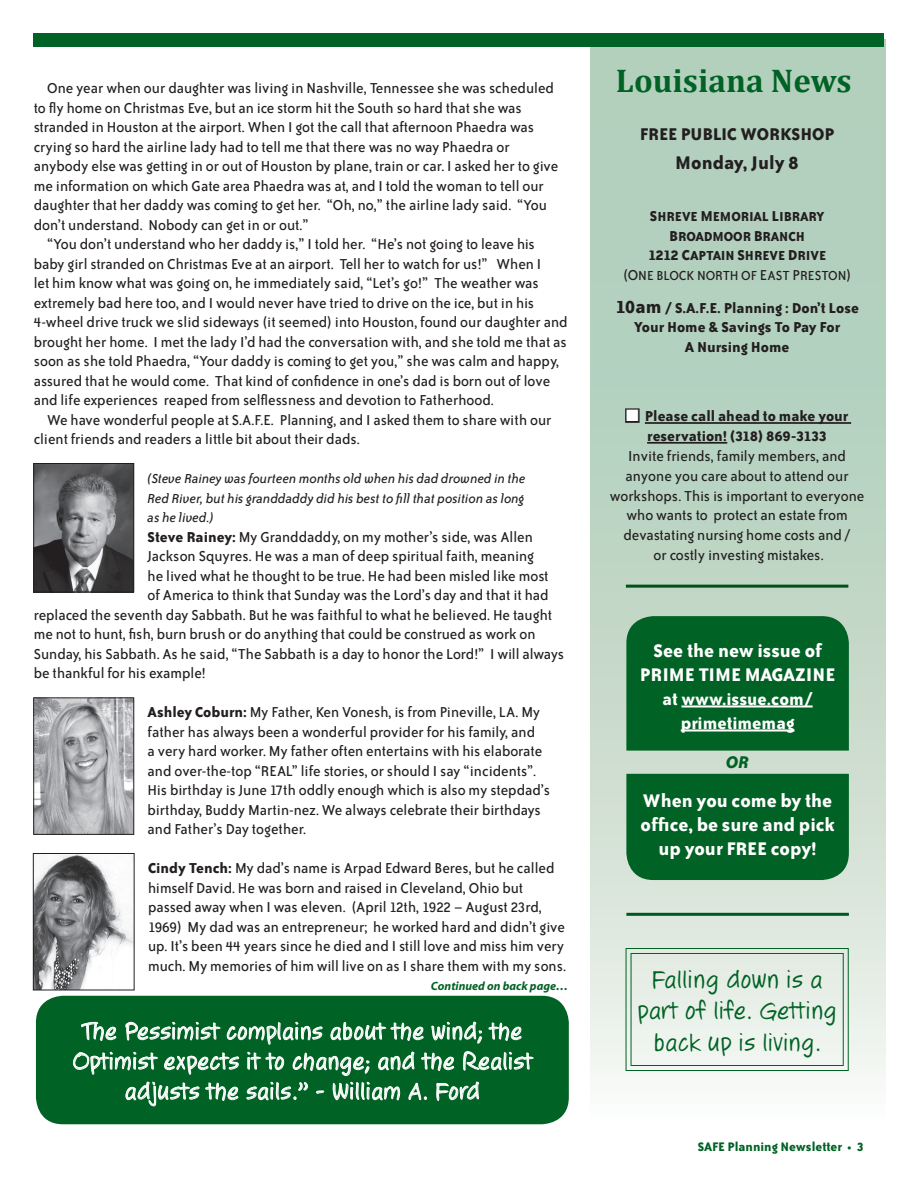
<style>
.page{position:relative;width:918px;height:1188px;background:#fff}
.page>*{position:absolute;margin:0;border:0;box-sizing:border-box;transform-origin:0 0}
.t1{font:700 33px "Cambria";color:#006224}
.t2{font:28.5px/31.5px "Jotting";letter-spacing:.01em;color:#006224;text-align:center}
.t3{font:27px/30px "Jotting";letter-spacing:.02em;color:#fff;text-align:center}
.t4{font:700 21px/24px "Bailey Sans ITC";color:#fff;text-align:center}
.t5{font:700 21px "Bailey Sans ITC";color:#231f20}
.t6{font:700 19.5px/24px "Bailey Sans ITC";color:#fff;text-align:center}
.t7{font:700 19.5px "Bailey Sans ITC";color:#231f20}
.t8{font:italic 700 19.5px "Bailey Sans ITC";color:#006224}
.t9{font:16.5px/19.5px "Bailey Sans ITC";color:#231f20}
.t10{font:700 16.5px/19.5px "Bailey Sans ITC";color:#231f20;text-align:center}
.t11{font:italic 15px/19.5px "Bailey Sans ITC";color:#231f20;text-align:justify}
.t12{font:700 15px/19.5px "Bailey Sans ITC";color:#231f20;text-align:center}
.t13{font:700 14.25px "Bailey Sans ITC";color:#006224}
.t14{font:italic 700 12px "Myriad";color:#006224}
.s1{font-weight:700}
.s2{font-size:16.5px}
.s3{font-weight:400;font-size:16.5px}
.s4{font-weight:400}
.s5{font-size:21px}
.s6{color:#fff}
</style>
<div class="page">
<svg style="left:590px;top:39px;width:295px;height:1035px;background:#bdd6c5"></svg>
<div style="left:34px;top:34px;width:850px;height:13px;background:#006224"></div>
<hr style="left:645px;top:422px;width:206px;height:2px;background:#231f20">
<hr style="left:647px;top:442px;width:80px;height:2px;background:#231f20">
<div style="left:625px;top:408px;width:15px;height:15px;border:3px solid #231f20"></div>
<hr style="left:626px;top:913px;width:223px;height:3px;background:#006224">
<hr style="left:626px;top:585px;width:222px;height:3px;background:#006224">
<svg style="left:626px;top:616px;width:223px;height:264px;background:#156e35"></svg>
<hr style="left:681px;top:705px;width:132px;height:3px;background:#fff">
<hr style="left:681px;top:729px;width:114px;height:3px;background:#fff">
<div style="left:36px;top:996px;width:533px;height:128px;background:#006224;border-radius:27px"></div>
<svg style="left:73px;top:1021px;width:461px;height:86px"></svg>
<svg style="left:625px;top:947px;width:224px;height:125px"></svg>
<div style="left:631px;top:953px;width:213px;height:113px;border:1px solid #006224"></div>
<img style="left:35px;top:465px;width:97px;height:125px">
<div style="left:33px;top:463px;width:101px;height:129px;border:1px solid #231f20"></div>
<img style="left:35px;top:700px;width:97px;height:133px">
<div style="left:33px;top:698px;width:101px;height:137px;border:1px solid #231f20"></div>
<img style="left:35px;top:855px;width:98px;height:133px">
<div style="left:33px;top:853px;width:102px;height:137px;border:1px solid #231f20"></div>
<p class="t9" style="left:34px;top:79px;width:526px;text-indent:13px">One year when our daughter was living in Nashville, Tennessee she was scheduled to fly home on Christmas Eve, but an ice storm hit the South so hard that she was stranded in Houston at the airport. When I got the call that afternoon Phaedra was crying so hard the airline lady had to tell me that there was no way Phaedra or anybody else was getting in or out of Houston by plane, train or car. I asked her to give me information on which Gate area Phaedra was at, and I told the woman to tell our daughter that her daddy was coming to get her. “Oh, no,” the airline lady said. “You don’t understand. Nobody can get in or out.”</p>
<p class="t9" style="left:34px;top:235px;width:535px;text-indent:13px">“You don’t understand who her daddy is,” I told her. “He’s not going to leave his baby girl stranded on Christmas Eve at an airport. Tell her to watch for us!” When I<br>let him know what was going on, he immediately said, “Let’s go!” The weather was extremely bad here too, and I would never have tried to drive on the ice, but in his 4-wheel drive truck we slid sideways (it seemed) into Houston, found our daughter and brought her home. I met the lady I’d had the conversation with, and she told me that as soon as she told Phaedra, “Your daddy is coming to get you,” she was calm and happy, assured that he would come. That kind of confidence in one’s dad is born out of love and life experiences reaped from selflessness and devotion to Fatherhood.</p>
<p class="t9" style="left:34px;top:410px;width:519px;text-indent:13px">We have wonderful people at S.A.F.E. Planning, and I asked them to share with our client friends and readers a little bit about their dads.</p>
<p class="t11" style="left:148px;top:469px;width:380px">(Steve Rainey was fourteen months old when his dad drowned in the Red River, but his granddaddy did his best to fill that position as long as he lived.)</p>
<p class="t9" style="left:148px;top:527px;width:387px"><span class="s1">Steve Rainey:</span> My Granddaddy, on my mother’s side, was Allen</p>
<p class="t9" style="left:148px;top:547px;width:388px">Jackson Squyres. He was a man of deep spiritual faith, meaning</p>
<p class="t9" style="left:148px;top:566px;width:402px">he lived what he thought to be true. He had been misled like most</p>
<p class="t9" style="left:148px;top:586px;width:402px">of America to think that Sunday was the Lord’s day and that it had</p>
<p class="t9" style="left:34px;top:605px;width:520px">replaced the seventh day Sabbath. But he was faithful to what he believed. He taught</p>
<p class="t9" style="left:34px;top:625px;width:503px">me not to hunt, fish, burn brush or do anything that could be construed as work on</p>
<p class="t9" style="left:34px;top:644px;width:532px">Sunday, his Sabbath. As he said, “The Sabbath is a day to honor the Lord!” I will always</p>
<p class="t9" style="left:34px;top:664px;width:174px">be thankful for his example!</p>
<p class="t9" style="left:148px;top:703px;width:404px"><span class="s1">Ashley Coburn:</span> My Father, Ken Vonesh, is from Pineville, LA. My father has always been a wonderful provider for his family, and<br>a very hard worker. My father often entertains with his elaborate and over-the-top “REAL” life stories, or should I say “incidents”.<br>His birthday is June 17th oddly enough which is also my stepdad’s birthday, Buddy Martin-nez. We always celebrate their birthdays and Father’s Day together.</p>
<p class="t9" style="left:148px;top:859px;width:420px"><span class="s1">Cindy Tench:</span> My dad’s name is Arpad Edward Beres, but he called himself David. He was born and raised in Cleveland, Ohio but passed away when I was eleven. (April 12th, 1922 – August 23rd, 1969) My dad was an entrepreneur; he worked hard and didn’t give up. It’s been 44 years since he died and I still love and miss him very much. My memories of him will live on as I share them with my sons.</p>
<p class="t14" style="left:431px;top:980px;width:139px">Continued on back page…</p>
<h3 class="t3" style="left:72px;top:1017px;width:461px">The Pessimist complains about the wind; the<br>Optimist expects it to change; and the Realist adjusts the sails.” - William A. Ford</h3>
<h1 class="t1" style="left:616px;top:60px;width:237px">Louisiana News</h1>
<p class="t7" style="left:640px;top:124px;width:196px">FREE PUBLIC WORKSHOP</p>
<p class="t5" style="left:675px;top:151px;width:125px">Monday, July 8</p>
<p class="t12" style="left:623px;top:207px;width:230px"><span class="s2">S</span>HREVE <span class="s2">M</span>EMORIAL <span class="s2">L</span>IBRARY<br><span class="s2">B</span>ROADMOOR <span class="s2">B</span>RANCH<br><span class="s2">1212 C</span>APTAIN <span class="s2">S</span>HREVE <span class="s2">D</span>RIVE<br><span class="s3">(O</span><span class="s4">NE BLOCK NORTH OF</span> <span class="s3">E</span><span class="s4">AST</span> <span class="s3">P</span><span class="s4">RESTON</span><span class="s3">)</span></p>
<p class="t10" style="left:615px;top:298px;width:245px"><span class="s5">10am</span> / S.A.F.E. Planning : Don’t Lose<br>Your Home &amp; Savings To Pay For<br>A Nursing Home</p>
<p class="t10" style="left:626px;top:406px;width:224px"><span class="s6">■</span> Please call ahead to make your reservation! (318) 869-3133</p>
<p class="t9" style="left:610px;top:446px;width:256px;text-align:center">Invite friends, family members, and anyone you care about to attend our workshops. This is important to everyone who wants to protect an estate from devastating nursing home costs and /<br>or costly investing mistakes.</p>
<p class="t4" style="left:640px;top:638px;width:197px">See the new issue of<br>PRIME TIME MAGAZINE</p>
<p class="t6" style="left:663px;top:686px;width:151px">at www.issue.com/ primetimemag</p>
<p class="t8" style="left:726px;top:751px;width:24px">OR</p>
<p class="t4" style="left:641px;top:788px;width:196px">When you come by the office, be sure and pick up your FREE copy!</p>
<h2 class="t2" style="left:638px;top:965px;width:201px">Falling down is a part of life. Getting back up is living.</h2>
<p class="t13" style="left:698px;top:1139px;width:168px">SAFE Planning Newsletter • 3</p>
</div>
